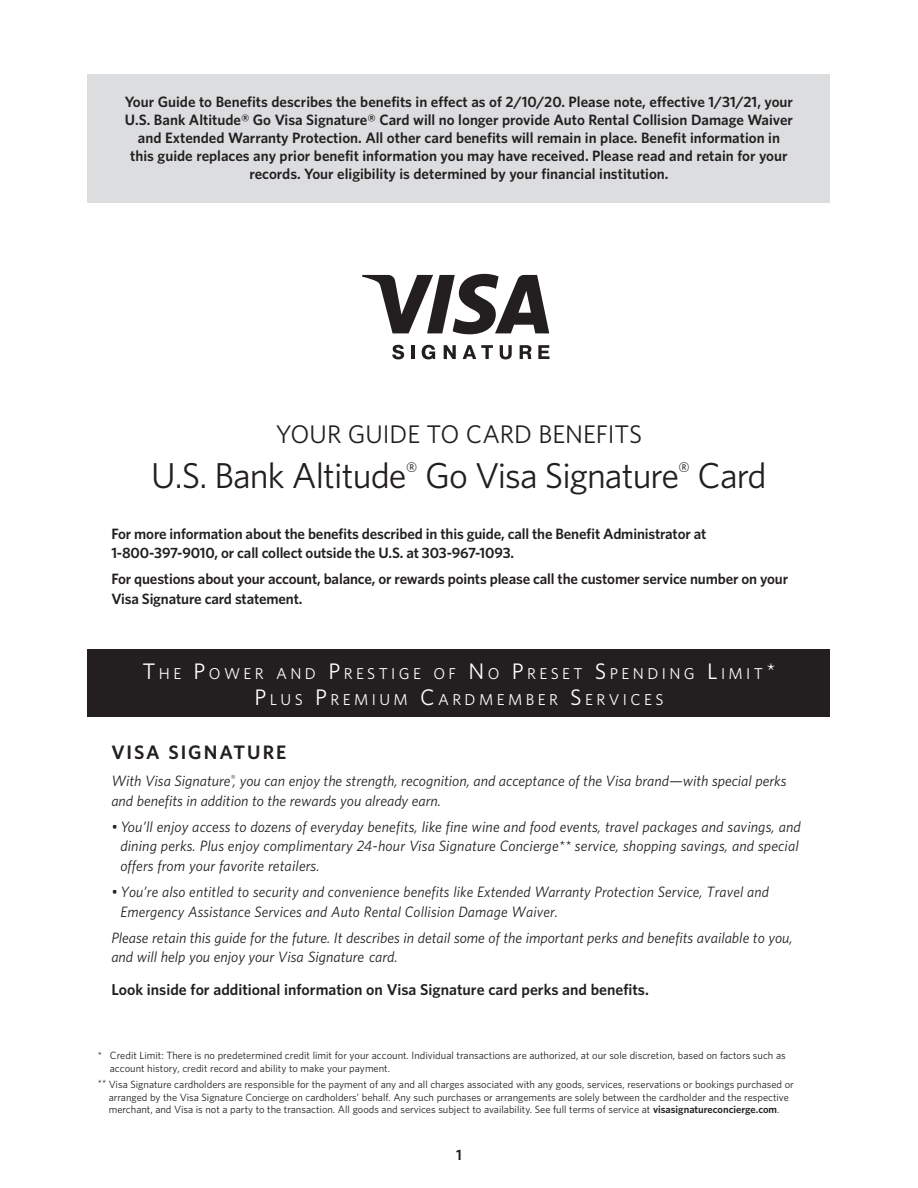
<style>
.page{position:relative;width:918px;height:1188px;background:#fff}
.page>*{position:absolute;margin:0;border:0;box-sizing:border-box;transform-origin:0 0}
.t1{font:36px "Whitney";letter-spacing:-.025em;color:#231f20}
.t2{font:25.5px "Whitney";letter-spacing:-.005em;color:#231f20}
.t3{font:600 19.5px "Whitney";letter-spacing:.1em;color:#231f20}
.t4{font:15.75px/25.5px "Whitney";letter-spacing:.215em;color:#fff;text-align:center}
.t5{font:600 15.75px "Whitney";color:#231f20}
.t6{font:italic 15px/19.5px "Whitney";letter-spacing:.005em;color:#231f20}
.t7{font:600 15px/18px "Whitney";color:#231f20}
.t8{font:10.5px/12.8px "Whitney";color:#231f20}
.s1{font-size:22.5px}
.s2{font-weight:600}
</style>
<div class="page">
<svg style="left:362px;top:274px;width:187px;height:60px"></svg>
<svg style="left:392px;top:345px;width:12px;height:14px"></svg>
<hr style="left:411px;top:345px;width:4px;height:14px;background:#231f20">
<svg style="left:422px;top:345px;width:13px;height:14px"></svg>
<svg style="left:444px;top:345px;width:12px;height:14px"></svg>
<svg style="left:463px;top:345px;width:30px;height:14px"></svg>
<svg style="left:500px;top:345px;width:12px;height:14px"></svg>
<svg style="left:520px;top:345px;width:12px;height:14px"></svg>
<svg style="left:538px;top:345px;width:12px;height:14px"></svg>
<div style="left:88px;top:74px;width:742px;height:128px;background:#dcdddf"></div>
<div style="left:88px;top:649px;width:742px;height:68px;background:#231f20"></div>
<p class="t7" style="left:125px;top:92px;width:670px;text-align:center">Your Guide to Benefits describes the benefits in effect as of 2/10/20. Please note, effective 1/31/21, your U.S. Bank Altitude® Go Visa Signature® Card will no longer provide Auto Rental Collision Damage Waiver and Extended Warranty Protection. All other card benefits will remain in place. Benefit information in this guide replaces any prior benefit information you may have received. Please read and retain for your records. Your eligibility is determined by your financial institution.</p>
<p class="t2" style="left:276px;top:420px;width:368px">YOUR GUIDE TO CARD BENEFITS</p>
<p class="t1" style="left:151px;top:455px;width:617px">U.S. Bank Altitude<sup>®</sup> Go Visa Signature<sup>®</sup> Card</p>
<p class="t7" style="left:111px;top:523px;width:597px;line-height:19.5px">For more information about the benefits described in this guide, call the Benefit Administrator at<br>1-800-397-9010, or call collect outside the U.S. at 303-967-1093.</p>
<p class="t7" style="left:111px;top:569px;width:678px;line-height:19.5px">For questions about your account, balance, or rewards points please call the customer service number on your<br>Visa Signature card statement.</p>
<p class="t4" style="left:142px;top:661px;width:635px"><span class="s1">T</span>HE <span class="s1">P</span>OWER AND <span class="s1">P</span>RESTIGE OF <span class="s1">N</span> O <span class="s1">P</span>RESET <span class="s1">S</span> P ENDING <span class="s1">L</span>IMIT<span class="s1">*<br>P</span>L US <span class="s1">P</span>REMIUM <span class="s1">C</span>ARDMEMBER <span class="s1">S</span> ERVIC ES</p>
<p class="t3" style="left:111px;top:741px;width:177px">VISA SIGNATURE</p>
<p class="t6" style="left:111px;top:771px;width:677px">With Visa Signature<sup>®</sup>, you can enjoy the strength, recognition, and acceptance of the Visa brand—with special perks and benefits in addition to the rewards you already earn.</p>
<p class="t6" style="left:120px;top:817px;width:682px;text-indent:-9px">• You’ll enjoy access to dozens of everyday benefits, like fine wine and food events, travel packages and savings, and dining perks. Plus enjoy complimentary 24-hour Visa Signature Concierge** service, shopping savings, and special offers from your favorite retailers.</p>
<p class="t6" style="left:120px;top:882px;width:650px;text-indent:-9px">• You’re also entitled to security and convenience benefits like Extended Warranty Protection Service, Travel and<br>Emergency Assistance Services and Auto Rental Collision Damage Waiver.</p>
<p class="t6" style="left:111px;top:928px;width:683px">Please retain this guide for the future. It describes in detail some of the important perks and benefits available to you, and will help you enjoy your Visa Signature card.</p>
<p class="t5" style="left:111px;top:980px;width:539px">Look inside for additional information on Visa Signature card perks and benefits.</p>
<p class="t8" style="left:110px;top:1049px;width:677px;text-indent:-12px">* Credit Limit: There is no predetermined credit limit for your account. Individual transactions are authorized, at our sole discretion, based on factors such as account history, credit record and ability to make your payment.</p>
<p class="t8" style="left:98px;top:1078px;width:698px;text-align:center">** Visa Signature cardholders are responsible for the payment of any and all charges associated with any goods, services, reservations or bookings purchased or arranged by the Visa Signature Concierge on cardholders’ behalf. Any such purchases or arrangements are solely between the cardholder and the respective merchant, and Visa is not a party to the transaction. All goods and services subject to availability. See full terms of service at <span class="s2">visasignatureconcierge.com</span>.</p>
<p class="t7" style="left:456px;top:1145px;width:7px">1</p>
</div>
